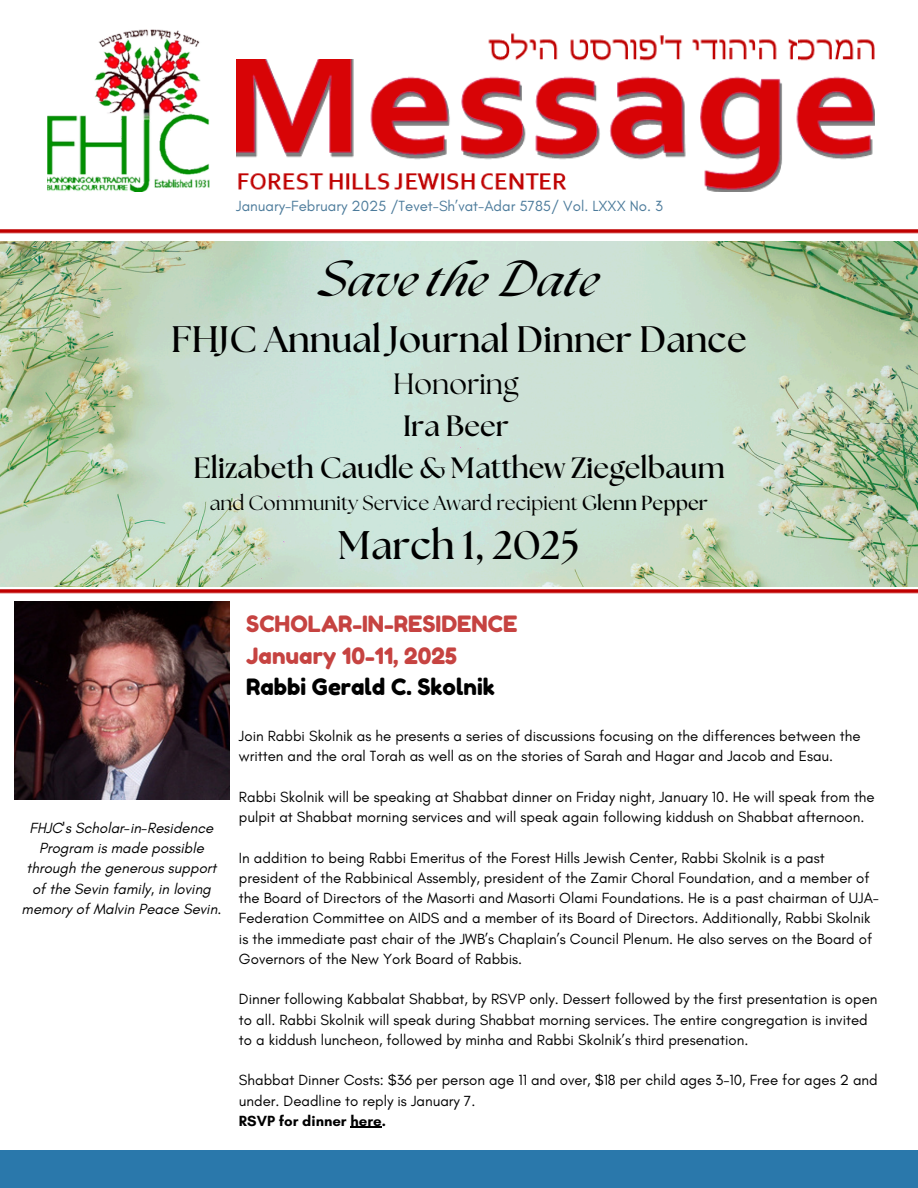
<style>
.page{position:relative;width:918px;height:1188px;background:#fff}
.page>*{position:absolute;margin:0;border:0;box-sizing:border-box;transform-origin:0 0}
.t1{font:italic 700 44.4px "The Seasons";color:#000}
.t2{font:700 39.9px "The Seasons";color:#000}
.t3{font:700 36.9px "The Seasons";color:#000}
.t4{font:700 29.4px/41.7px "The Seasons";color:#000;text-align:center}
.t5{font:22.5px/31.5px "Fredoka One";color:#c64341}
.t6{font:20.4px "The Seasons";color:#000}
.t7{font:15px/20.2px "Glacial Indifference";color:#000}
.t8{font:italic 15px/20.2px "Glacial Indifference";color:#000;text-align:center}
.t9{font:15px "Glacial Indifference";color:#4c7b9b}
.t10{font:700 15px "Glacial Indifference";color:#000}
.s1{font-weight:400}
.s2{font-weight:700}
.s3{color:#000}
</style>
<div class="page">
<div style="left:0;top:1150px;width:918px;height:38px;background:#2a78ab"></div>
<img style="left:47px;top:29px;width:162px;height:162px">
<img style="left:236px;top:60px;width:638px;height:131px">
<img style="left:423px;top:33px;width:452px;height:44px">
<img style="left:236px;top:162px;width:422px;height:29px">
<img style="left:0;top:229px;width:918px;height:5px">
<img style="left:0;top:242px;width:918px;height:352px">
<img style="left:14px;top:602px;width:215px;height:198px">
<svg style="left:350px;top:1127px;width:32px;height:1px"></svg>
<p class="t9" style="left:236px;top:197px;width:428px">January-February 2025 /Tevet-Sh’vat-Adar 5785/ Vol. LXXX No. 3</p>
<p class="t1" style="left:319px;top:261px;width:281px">Save the Date</p>
<p class="t3" style="left:171px;top:322px;width:577px">FHJC Annual Journal Dinner Dance</p>
<p class="t4" style="left:193px;top:365px;width:533px"><span class="s1">Honoring<br></span>Ira Beer<br>Elizabeth Caudle &amp; Matthew Ziegelbaum</p>
<p class="t6" style="left:210px;top:494px;width:500px">and Community Service Award recipient <span class="s2">Glenn Pepper</span></p>
<p class="t2" style="left:338px;top:527px;width:243px">March 1, 2025</p>
<p class="t8" style="left:22px;top:818px;width:201px">FHJC's Scholar-in-Residence<br>Program is made possible through the generous support of the Sevin family, in loving memory of Malvin Peace Sevin.</p>
<p class="t5" style="left:246px;top:608px;width:273px">SCHOLAR-IN-RESIDENCE<br>January 10-11, 2025<br><span class="s3">Rabbi Gerald C. Skolnik</span></p>
<p class="t7" style="left:239px;top:726px;width:623px">Join Rabbi Skolnik as he presents a series of discussions focusing on the differences between the written and the oral Torah as well as on the stories of Sarah and Hagar and Jacob and Esau.</p>
<p class="t7" style="left:239px;top:786px;width:637px">Rabbi Skolnik will be speaking at Shabbat dinner on Friday night, January 10. He will speak from the pulpit at Shabbat morning services and will speak again following kiddush on Shabbat afternoon.</p>
<p class="t7" style="left:239px;top:847px;width:642px">In addition to being Rabbi Emeritus of the Forest Hills Jewish Center, Rabbi Skolnik is a past president of the Rabbinical Assembly, president of the Zamir Choral Foundation, and a member of the Board of Directors of the Masorti and Masorti Olami Foundations. He is a past chairman of UJA-Federation Committee on AIDS and a member of its Board of Directors. Additionally, Rabbi Skolnik is the immediate past chair of the JWB’s Chaplain’s Council Plenum. He also serves on the Board of Governors of the New York Board of Rabbis.</p>
<p class="t7" style="left:239px;top:989px;width:640px">Dinner following Kabbalat Shabbat, by RSVP only. Dessert followed by the first presentation is open to all. Rabbi Skolnik will speak during Shabbat morning services. The entire congregation is invited to a kiddush luncheon, followed by minha and Rabbi Skolnik’s third presenation.</p>
<p class="t7" style="left:239px;top:1070px;width:640px">Shabbat Dinner Costs: $36 per person age 11 and over, $18 per child ages 3-10, Free for ages 2 and under. Deadline to reply is January 7.</p>
<h1 class="t10" style="left:239px;top:1111px;width:148px">RSVP for dinner here.</h1>
</div>
